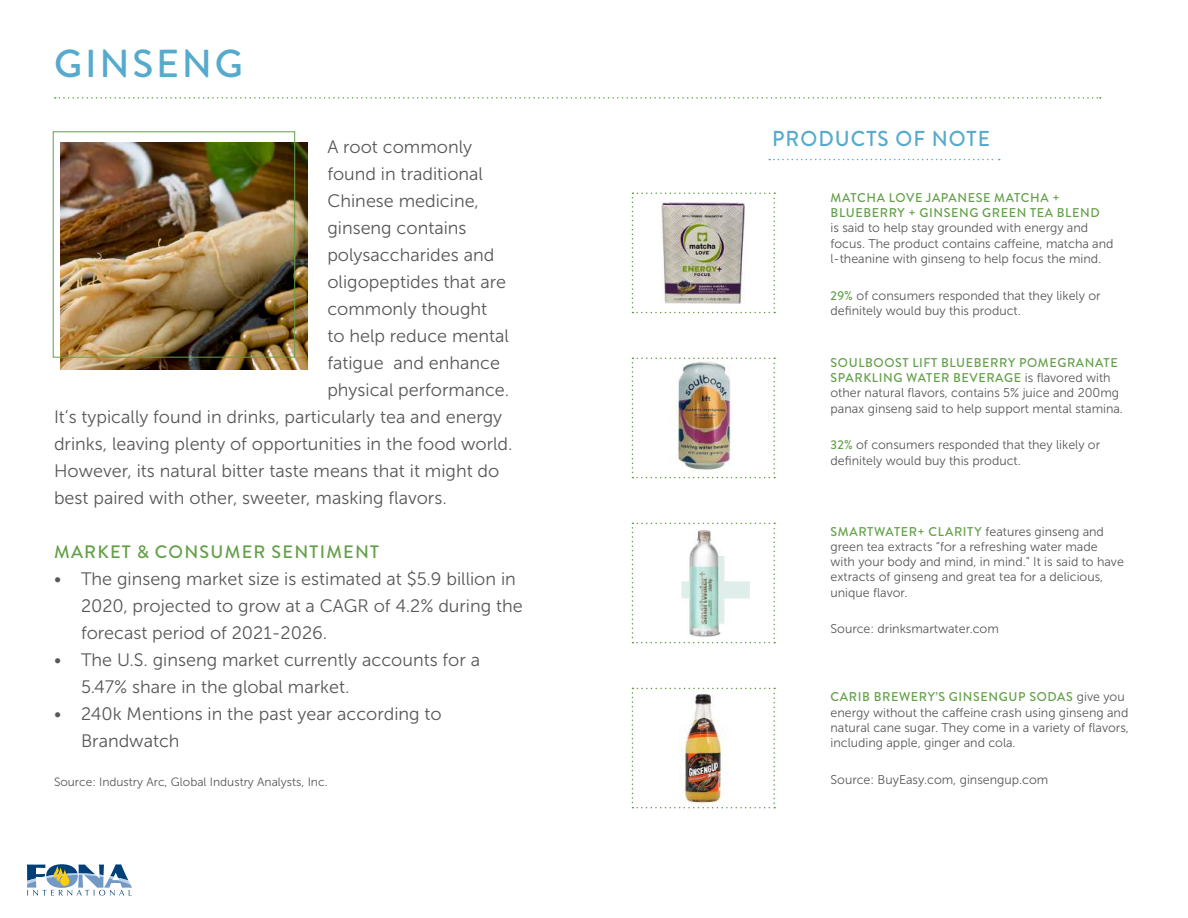
<style>
.page{position:relative;width:1188px;height:918px;background:#fff}
.page>*{position:absolute;margin:0;border:0;box-sizing:border-box;transform-origin:0 0}
.t1{font:500 39px "Brandon Grotesque";letter-spacing:.07em;color:#55aacd}
.t2{font:500 21.6px "Brandon Grotesque";letter-spacing:.05em;color:#55aacd;scale:.96 1}
.t3{font:18px/27px "Museo Sans 300";color:#57585a}
.t4{font:500 18px "Brandon Grotesque";letter-spacing:.07em;color:#63a049}
.t5{font:12.75px/15.3px "Museo Sans 300";color:#57585a}
.t6{font:500 12.75px/15.3px "Brandon Grotesque";letter-spacing:.05em;color:#63a049}
.t7{font:12px "Museo Sans 300";color:#57585a}
.s1{font-family:"Brandon Grotesque";font-weight:500;color:#63a049}
.s2{font-family:"Museo Sans 300";font-weight:400;color:#57585a}
</style>
<div class="page">
<svg style="left:27px;top:864px;width:105px;height:32px"></svg>
<svg style="left:55px;top:97px;width:1046px;height:2px"></svg>
<svg style="left:632px;top:193px;width:143px;height:120px"></svg>
<img style="left:632px;top:358px;width:143px;height:120px">
<svg style="left:632px;top:523px;width:143px;height:120px"></svg>
<svg style="left:769px;top:159px;width:231px;height:1px"></svg>
<img style="left:632px;top:688px;width:143px;height:120px">
<img style="left:61px;top:143px;width:246px;height:226px">
<div style="left:53px;top:131px;width:242px;height:227px;border:1px solid #63a049"></div>
<h1 class="t1" style="left:54px;top:37px;width:190px">GINSENG</h1>
<h3 class="t3" style="left:327px;top:133px;width:146px">A root commonly</h3>
<h3 class="t3" style="left:327px;top:160px;width:157px">found in traditional</h3>
<h3 class="t3" style="left:327px;top:187px;width:153px">Chinese medicine,</h3>
<h3 class="t3" style="left:327px;top:214px;width:141px">ginseng contains</h3>
<h3 class="t3" style="left:327px;top:241px;width:168px">polysaccharides and</h3>
<h3 class="t3" style="left:327px;top:268px;width:180px">oligopeptides that are</h3>
<h3 class="t3" style="left:327px;top:295px;width:161px">commonly thought</h3>
<h3 class="t3" style="left:327px;top:322px;width:183px">to help reduce mental</h3>
<h3 class="t3" style="left:327px;top:349px;width:174px">fatigue and enhance</h3>
<h3 class="t3" style="left:327px;top:376px;width:183px">physical performance.</h3>
<h3 class="t3" style="left:54px;top:403px;width:450px">It’s typically found in drinks, particularly tea and energy</h3>
<h3 class="t3" style="left:54px;top:430px;width:460px">drinks, leaving plenty of opportunities in the food world.</h3>
<h3 class="t3" style="left:54px;top:457px;width:447px">However, its natural bitter taste means that it might do</h3>
<h3 class="t3" style="left:54px;top:484px;width:394px">best paired with other, sweeter, masking flavors.</h3>
<h3 class="t4" style="left:54px;top:539px;width:327px">MARKET &amp; CONSUMER SENTIMENT</h3>
<h3 class="t3" style="left:81px;top:565px;width:443px;text-indent:-27px">• The ginseng market size is estimated at $5.9 billion in<br>2020, projected to grow at a CAGR of 4.2% during the forecast period of 2021-2026.</h3>
<h3 class="t3" style="left:81px;top:646px;width:401px;text-indent:-27px">• The U.S. ginseng market currently accounts for a<br>5.47% share in the global market.</h3>
<h3 class="t3" style="left:81px;top:700px;width:362px;text-indent:-27px">• 240k Mentions in the past year according to<br>Brandwatch</h3>
<h2 class="t2" style="left:772px;top:124px;width:228px">PRODUCTS OF NOTE</h2>
<p class="t6" style="left:831px;top:190px;width:271px">MATCHA LOVE JAPANESE MATCHA +<br>BLUEBERRY + GINSENG GREEN TEA BLEND</p>
<p class="t5" style="left:831px;top:220px;width:285px">is said to help stay grounded with energy and focus. The product contains caffeine, matcha and l-theanine with ginseng to help focus the mind.</p>
<p class="t5" style="left:831px;top:288px;width:272px"><span class="s1">29%</span> of consumers responded that they likely or definitely would buy this product.</p>
<p class="t6" style="left:831px;top:355px;width:289px">SOULBOOST LIFT BLUEBERRY POMEGRANATE<br>SPARKLING WATER BEVERAGE <span class="s2">is flavored with</span></p>
<p class="t5" style="left:831px;top:385px;width:294px">other natural flavors, contains 5% juice and 200mg panax ginseng said to help support mental stamina.</p>
<p class="t5" style="left:831px;top:437px;width:271px"><span class="s1">32%</span> of consumers responded that they likely or definitely would buy this product.</p>
<p class="t6" style="left:831px;top:524px;width:275px">SMARTWATER+ CLARITY <span class="s2">features ginseng and</span></p>
<p class="t5" style="left:831px;top:539px;width:295px">green tea extracts “for a refreshing water made with your body and mind, in mind.” It is said to have extracts of ginseng and great tea for a delicious, unique flavor.</p>
<p class="t5" style="left:831px;top:622px;width:170px">Source: drinksmartwater.com</p>
<p class="t6" style="left:831px;top:690px;width:296px">CARIB BREWERY’S GINSENGUP SODAS <span class="s2">give you</span></p>
<p class="t5" style="left:831px;top:705px;width:300px;text-align:justify">energy without the caffeine crash using ginseng and natural cane sugar. They come in a variety of flavors, including apple, ginger and cola.</p>
<p class="t7" style="left:54px;top:775px;width:275px">Source: Industry Arc, Global Industry Analysts, Inc.</p>
<p class="t5" style="left:831px;top:772px;width:219px">Source: BuyEasy.com, ginsengup.com</p>
</div>
